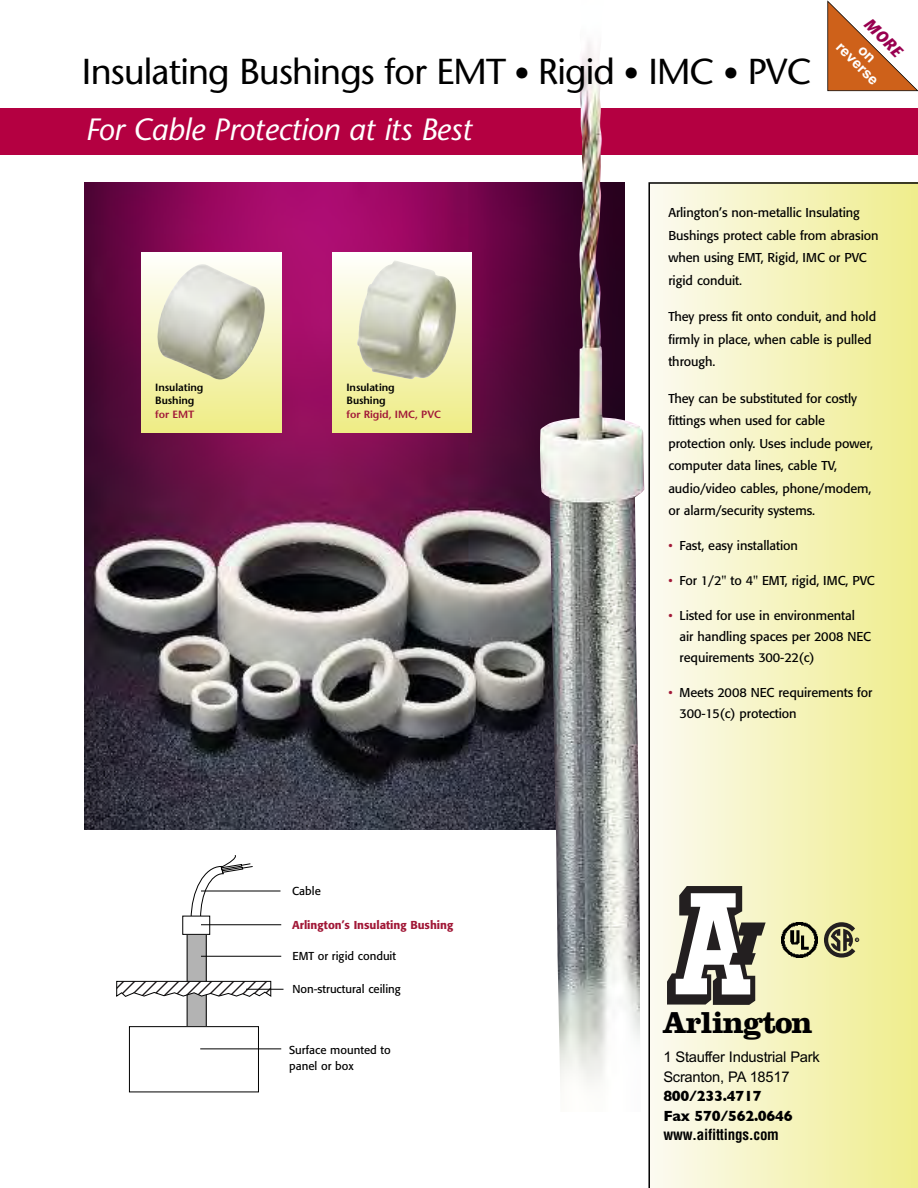
<style>
.page{position:relative;width:918px;height:1188px;background:#fff}
.page>*{position:absolute;margin:0;border:0;box-sizing:border-box;transform-origin:0 0}
.t1{font:36px "Stone Sans";letter-spacing:-.025em;color:#000}
.t2{font:700 31.5px "Clarendon";letter-spacing:-.035em;color:#000}
.t3{font:italic 30.75px "Stone Sans";letter-spacing:-.01em;color:#fff}
.t4{font:italic 700 16.5px "Stone Sans";color:#990050}
.t5{font:700 15px/19.5px "Gill Sans";letter-spacing:-.02em;color:#000}
.t6{font:700 condensed 15px "Helvetica";letter-spacing:-.015em;color:#000}
.t7{font:700 15px "Arial";color:#fff}
.t8{font:14.7px/19.5px "Arial";letter-spacing:-.015em;color:#000}
.t9{font:12.75px/22.5px "Formata";letter-spacing:-.005em;color:#000}
.t10{font:11.4px/16.5px "Formata";color:#000}
.t11{font:500 11.4px "Formata";color:#a11837}
.t12{font:600 10.5px/13.5px "Stone Sans";letter-spacing:-.005em;color:#000}
.t13{font:600 10.5px "Stone Sans";letter-spacing:-.005em;color:#a11837}
.t14{font:700 2.85px "Arial";color:#231f20}
.s1{font-size:31.5px}
.s2{color:#a11837}
</style>
<div class="page">
<svg style="left:648px;top:182px;width:270px;height:1006px;background:#f3f2bc"></svg>
<svg style="left:667px;top:886px;width:99px;height:119px"></svg>
<svg style="left:824px;top:922px;width:35px;height:36px"></svg>
<img style="left:782px;top:922px;width:35px;height:36px">
<img style="left:85px;top:182px;width:455px;height:648px">
<div style="left:187px;top:920px;width:19px;height:114px;background:#b3b3b3"></div>
<div style="left:187px;top:919px;width:20px;height:115px;border:1px solid #000"></div>
<div style="left:129px;top:1027px;width:129px;height:65px;background:#fff"></div>
<div style="left:129px;top:1026px;width:130px;height:66px;border:1px solid #000"></div>
<svg style="left:116px;top:981px;width:155px;height:16px"></svg>
<div style="left:183px;top:916px;width:27px;height:18px;background:#fff"></div>
<div style="left:182px;top:916px;width:28px;height:19px;border:1px solid #000"></div>
<svg style="left:190px;top:855px;width:63px;height:65px"></svg>
<div style="left:141px;top:253px;width:140px;height:179px;background:linear-gradient(to bottom,#fffffd,#eeec85)"></div>
<img style="left:157px;top:264px;width:108px;height:115px">
<hr style="left:201px;top:891px;width:79px;height:1px;background:#000">
<hr style="left:201px;top:924px;width:80px;height:1px;background:#000">
<hr style="left:201px;top:956px;width:80px;height:1px;background:#000">
<hr style="left:246px;top:989px;width:38px;height:1px;background:#000">
<hr style="left:200px;top:1048px;width:81px;height:1px;background:#000">
<div style="left:332px;top:253px;width:140px;height:179px;background:linear-gradient(to bottom,#fffffd,#eeec85)"></div>
<img style="left:357px;top:261px;width:99px;height:118px">
<div style="left:0;top:109px;width:918px;height:46px;background:#b40041"></div>
<img style="left:540px;top:42px;width:104px;height:1043px">
<svg style="left:827px;top:0;width:91px;height:92px"></svg>
<h1 class="t1" style="left:82px;top:58px;width:731px">Insulating Bushings for EMT <span class="s1">•</span> Rigid <span class="s1">•</span> IMC <span class="s1">•</span> PVC</h1>
<h3 class="t3" style="left:86px;top:118px;width:388px">For Cable Protection at its Best</h3>
<p class="t4" style="left:871px;top:17px;width:48px;rotate:45deg">MORE</p>
<p class="t7" style="left:845px;top:38px;width:55px;rotate:45deg">reverse</p>
<p class="t12" style="left:155px;top:382px;width:50px">Insulating<br>Bushing</p>
<p class="t13" style="left:155px;top:410px;width:41px">for EMT</p>
<p class="t12" style="left:346px;top:382px;width:50px">Insulating<br>Bushing</p>
<p class="t13" style="left:346px;top:410px;width:96px">for Rigid, IMC, PVC</p>
<p class="t10" style="left:292px;top:884px;width:30px">Cable</p>
<p class="t11" style="left:292px;top:920px;width:163px">Arlington’s Insulating Bushing</p>
<p class="t10" style="left:293px;top:949px;width:105px">EMT or rigid conduit</p>
<p class="t10" style="left:293px;top:982px;width:110px">Non-structural ceiling</p>
<p class="t10" style="left:289px;top:1043px;width:103px">Surface mounted to panel or box</p>
<p class="t9" style="left:668px;top:203px;width:212px">Arlington’s non-metallic Insulating<br>Bushings protect cable from abrasion when using EMT, Rigid, IMC or PVC rigid conduit.</p>
<p class="t9" style="left:668px;top:307px;width:209px">They press fit onto conduit, and hold firmly in place, when cable is pulled through.</p>
<p class="t9" style="left:668px;top:388px;width:206px">They can be substituted for costly fittings when used for cable protection only. Uses include power, computer data lines, cable TV, audio/video cables, phone/modem, or alarm/security systems.</p>
<p class="t9" style="left:668px;top:536px;width:131px"><span class="s2">•</span> Fast, easy installation</p>
<p class="t9" style="left:668px;top:571px;width:208px"><span class="s2">•</span> For 1/2" to 4" EMT, rigid, IMC, PVC</p>
<p class="t9" style="left:680px;top:607px;width:193px;line-height:21px;text-indent:-11px"><span class="s2">•</span> Listed for use in environmental air handling spaces per 2008 NEC requirements 300-22(c)</p>
<p class="t9" style="left:680px;top:684px;width:194px;line-height:21px;text-indent:-11px"><span class="s2">•</span> Meets 2008 NEC requirements for<br>300-15(c) protection</p>
<h2 class="t2" style="left:663px;top:1012px;width:151px">Arlington</h2>
<p class="t8" style="left:663px;top:1048px;width:158px">1 Stauffer Industrial Park<br>Scranton, PA 18517</p>
<p class="t5" style="left:663px;top:1087px;width:131px">800/233.4717<br>Fax 570/562.0646</p>
<p class="t6" style="left:663px;top:1127px;width:117px">www.aifittings.com</p>
<p class="t14" style="left:856px;top:938px;width:4px">R</p>
</div>
